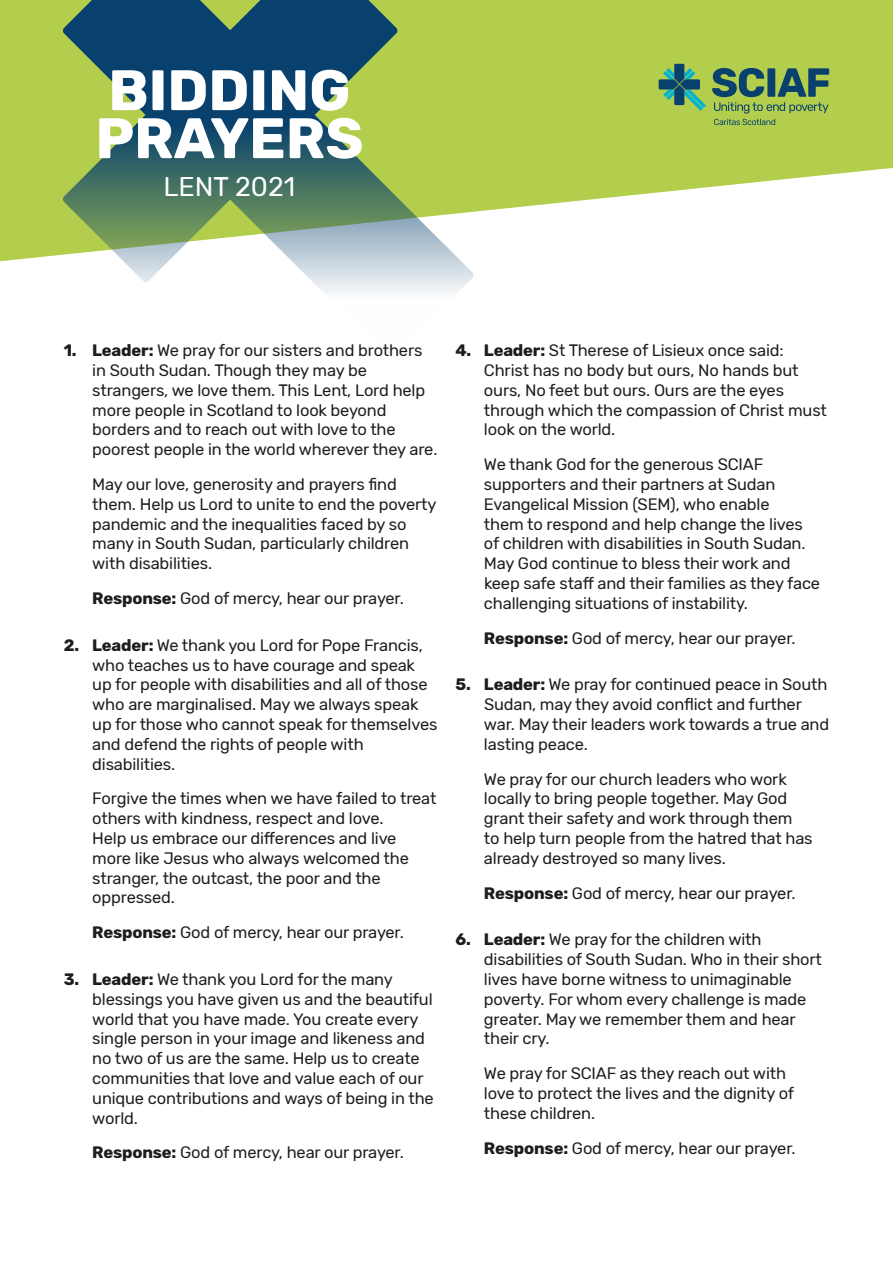
<style>
.page{position:relative;width:893px;height:1263px;background:#fff}
.page>*{position:absolute;margin:0;border:0;box-sizing:border-box;transform-origin:0 0}
.t1{font:700 57px/48px "Rubik";color:#fff}
.t2{font:27px "Rubik";color:#fff}
.t3{font:16.5px/19.8px "Rubik";letter-spacing:-.01em;color:#1d1d1b}
.s1{font-weight:700}
</style>
<div class="page">
<svg style="left:0;top:0;width:893px;height:261px;fill:#b3ce4d"></svg>
<svg style="left:712px;top:68px;width:117px;height:57px;background:#769b58"></svg>
<svg style="left:659px;top:64px;width:47px;height:47px;background:#5e9b6d"></svg>
<svg style="left:63px;top:0;width:411px;height:293px;background:#73967b"></svg>
<h1 class="t1" style="left:95px;top:68px;width:269px">BIDDING<br>PRAYERS</h1>
<h2 class="t2" style="left:163px;top:171px;width:133px">LENT 2021</h2>
<p class="t3" style="left:92px;top:341px;width:347px;text-indent:-28px"><span class="s1">1. Leader:</span> We pray for our sisters and brothers in South Sudan. Though they may be strangers, we love them. This Lent, Lord help more people in Scotland to look beyond borders and to reach out with love to the poorest people in the world wherever they are.</p>
<p class="t3" style="left:92px;top:475px;width:346px">May our love, generosity and prayers find them. Help us Lord to unite to end the poverty pandemic and the inequalities faced by so many in South Sudan, particularly children with disabilities.</p>
<p class="t3" style="left:92px;top:589px;width:313px"><span class="s1">Response:</span> God of mercy, hear our prayer.</p>
<p class="t3" style="left:92px;top:636px;width:347px;text-indent:-28px"><span class="s1">2. Leader:</span> We thank you Lord for Pope Francis, who teaches us to have courage and speak up for people with disabilities and all of those who are marginalised. May we always speak up for those who cannot speak for themselves and defend the rights of people with disabilities.</p>
<p class="t3" style="left:92px;top:789px;width:346px">Forgive the times when we have failed to treat others with kindness, respect and love.<br>Help us embrace our differences and live more like Jesus who always welcomed the stranger, the outcast, the poor and the oppressed.</p>
<p class="t3" style="left:92px;top:923px;width:313px"><span class="s1">Response:</span> God of mercy, hear our prayer.</p>
<p class="t3" style="left:92px;top:970px;width:343px;text-indent:-28px"><span class="s1">3. Leader:</span> We thank you Lord for the many blessings you have given us and the beautiful world that you have made. You create every single person in your image and likeness and no two of us are the same. Help us to create communities that love and value each of our unique contributions and ways of being in the world.</p>
<p class="t3" style="left:92px;top:1143px;width:313px"><span class="s1">Response:</span> God of mercy, hear our prayer.</p>
<p class="t3" style="left:484px;top:341px;width:344px;text-indent:-28px"><span class="s1">4. Leader:</span> St Therese of Lisieux once said:<br>Christ has no body but ours, No hands but ours, No feet but ours. Ours are the eyes through which the compassion of Christ must look on the world.</p>
<p class="t3" style="left:484px;top:455px;width:338px">We thank God for the generous SCIAF supporters and their partners at Sudan Evangelical Mission (SEM), who enable<br>them to respond and help change the lives of children with disabilities in South Sudan.<br>May God continue to bless their work and keep safe staff and their families as they face challenging situations of instability.</p>
<p class="t3" style="left:484px;top:628px;width:313px"><span class="s1">Response:</span> God of mercy, hear our prayer.</p>
<p class="t3" style="left:484px;top:675px;width:347px;text-indent:-28px"><span class="s1">5. Leader:</span> We pray for continued peace in South Sudan, may they avoid conflict and further war. May their leaders work towards a true and lasting peace.</p>
<p class="t3" style="left:484px;top:769px;width:330px">We pray for our church leaders who work locally to bring people together. May God grant their safety and work through them<br>to help turn people from the hatred that has already destroyed so many lives.</p>
<p class="t3" style="left:484px;top:883px;width:313px"><span class="s1">Response:</span> God of mercy, hear our prayer.</p>
<p class="t3" style="left:484px;top:930px;width:339px;text-indent:-28px"><span class="s1">6. Leader:</span> We pray for the children with disabilities of South Sudan. Who in their short lives have borne witness to unimaginable poverty. For whom every challenge is made greater. May we remember them and hear their cry.</p>
<p class="t3" style="left:484px;top:1064px;width:312px">We pray for SCIAF as they reach out with love to protect the lives and the dignity of these children.</p>
<p class="t3" style="left:484px;top:1138px;width:313px"><span class="s1">Response:</span> God of mercy, hear our prayer.</p>
</div>
